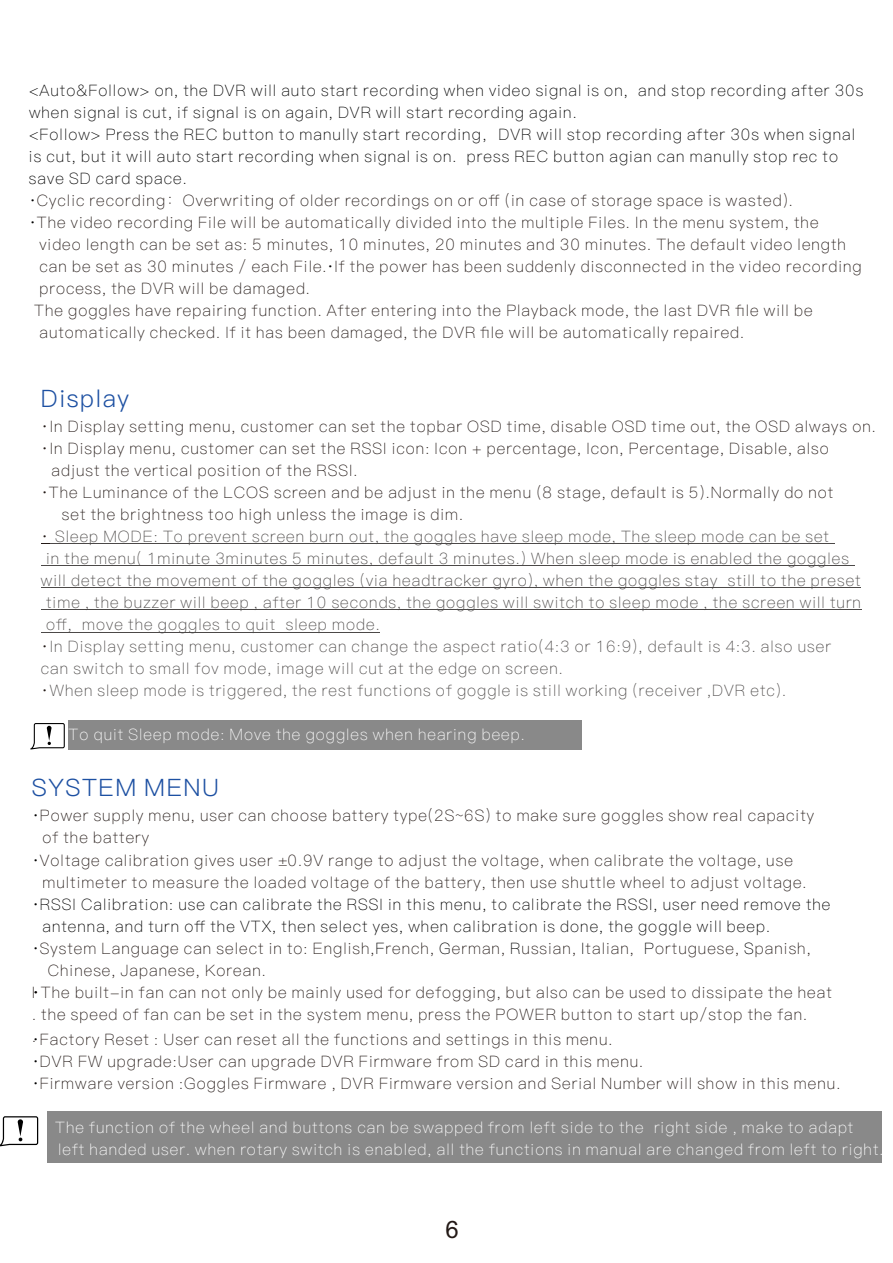
<style>
.page{position:relative;width:893px;height:1263px;background:#fff}
.page>*{position:absolute;margin:0;border:0;box-sizing:border-box;transform-origin:0 0}
.t1{font:24px "Ping Fang SC Regular";letter-spacing:.065em;color:#1d50a2}
.t2{font:24px "Arial";color:#231916}
.t3{font:15.9px "Ping Fang SC Light";color:#000}
.t4{font:15.75px/22px "Ping Fang SC Light";letter-spacing:.065em;color:#231916}
.t5{font:15.75px/22px "Ping Fang SC Light";letter-spacing:.065em;color:#000}
.t6{font:15.75px "Ping Fang SC Light";letter-spacing:.065em;color:#4c4948}
.t7{font:15.75px/22px "Ping Fang SC Light";letter-spacing:.065em;color:#fff}
.s1{color:#231916}
.s2{font-size:15.9px;color:#000}
.s3{font-size:15.9px}
.s4{color:#000}
</style>
<div class="page">
<div style="left:69px;top:720px;width:513px;height:30px;background:#898989"></div>
<svg style="left:30px;top:723px;width:35px;height:26px"></svg>
<div style="left:48px;top:1111px;width:834px;height:51px;background:#898989"></div>
<svg style="left:0;top:1116px;width:38px;height:30px"></svg>
<hr style="left:50px;top:543px;width:784px;height:1px;background:#4c4948">
<hr style="left:41px;top:565px;width:813px;height:1px;background:#4c4948">
<hr style="left:41px;top:587px;width:820px;height:1px;background:#4c4948">
<hr style="left:41px;top:610px;width:820px;height:1px;background:#4c4948">
<hr style="left:41px;top:632px;width:339px;height:1px;background:#4c4948">
<p class="t5" style="left:29px;top:79px;width:836px">&lt;Auto&amp;Follow&gt; on, the DVR will auto start recording when video signal is on, and stop recording after 30s when signal is cut, if signal is on again, DVR will start recording again.<br>&lt;Follow&gt; Press the REC button to manully start recording，DVR will stop recording after 30s when signal is cut, but it will auto start recording when signal is on. press REC button agian can manully stop rec to save SD card space.<br>·<span class="s1">Cyclic recording：Overwriting of older recordings on or off (in case of storage space is wasted).<br></span>·<span class="s1">The video recording File will be automatically divided into the multiple Files. In the menu system, the</span></p>
<p class="t4" style="left:39px;top:233px;width:824px">video length can be set as: 5 minutes, 10 minutes, 20 minutes and 30 minutes. The default video length can be set as 30 minutes / each File. If the power has been suddenly disconnected in the video recording</p>
<p class="t5" style="left:327px;top:255px;width:9px">·</p>
<p class="t4" style="left:39px;top:277px;width:272px">process, the DVR will be damaged.</p>
<p class="t4" style="left:34px;top:300px;width:780px">The goggles have repairing function. After entering into the Playback mode, the last DVR file will be</p>
<p class="t4" style="left:39px;top:322px;width:706px">automatically checked. If it has been damaged, the DVR file will be automatically repaired.</p>
<h1 class="t1" style="left:41px;top:386px;width:89px">Display</h1>
<p class="t4" style="left:41px;top:415px;width:836px">· In Display setting menu, customer can set the topbar OSD time, disable OSD time out, the OSD always on.</p>
<p class="t4" style="left:41px;top:437px;width:789px">·In Display menu, customer can set the RSSI icon: Icon + percentage, Icon, Percentage, Disable, also</p>
<p class="t4" style="left:51px;top:459px;width:308px">adjust the vertical position of the RSSI.</p>
<p class="t4" style="left:41px;top:481px;width:794px">·The Luminance of the LCOS screen and be adjust in the menu (8 stage, default is 5).Normally do not</p>
<p class="t4" style="left:62px;top:503px;width:403px">set the brightness too high unless the image is dim.</p>
<p class="t6" style="left:41px;top:528px;width:790px"><span class="s1">·</span> Sleep MODE: To prevent screen burn out, the goggles have sleep mode, The sleep mode can be set</p>
<p class="t6" style="left:46px;top:550px;width:804px">in the menu( 1minute 3minutes 5 minutes, default 3 minutes.) When sleep mode is enabled the goggles</p>
<p class="t6" style="left:41px;top:573px;width:821px">will detect the movement of the goggles (via headtracker gyro), when the goggles stay still to the preset</p>
<p class="t6" style="left:46px;top:595px;width:816px">time , the buzzer will beep , after 10 seconds, the goggles will switch to sleep mode , the screen will turn</p>
<p class="t6" style="left:46px;top:617px;width:335px">off, move the goggles to quit sleep mode.</p>
<p class="t6" style="left:41px;top:639px;width:791px"><span class="s1">·</span> In Display setting menu, customer can change the aspect ratio(4:3 or 16:9), default is 4:3. also user</p>
<p class="t6" style="left:41px;top:661px;width:523px">can switch to small fov mode, image will cut at the edge on screen.</p>
<p class="t6" style="left:41px;top:683px;width:747px"><span class="s1">·</span> When sleep mode is triggered, the rest functions of goggle is still working (receiver ,DVR etc).</p>
<p class="t7" style="left:69px;top:723px;width:458px">To quit Sleep mode: Move the goggles when hearing beep.</p>
<h1 class="t1" style="left:32px;top:775px;width:189px">SYSTEM MENU</h1>
<p class="t4" style="left:32px;top:804px;width:784px"><span class="s2">·</span>Power supply menu, user can choose battery type(2S~6S) to make sure goggles show real capacity</p>
<p class="t4" style="left:42px;top:827px;width:108px">of the battery</p>
<p class="t4" style="left:32px;top:849px;width:762px"><span class="s2">·</span>Voltage calibration gives user ±0.9V range to adjust the voltage, when calibrate the voltage, use</p>
<p class="t4" style="left:42px;top:871px;width:766px">multimeter to measure the loaded voltage of the battery, then use shuttle wheel to adjust voltage.</p>
<p class="t5" style="left:32px;top:893px;width:800px"><span class="s3">·</span>RSSI Calibration: use can calibrate the RSSI in this menu, to calibrate the RSSI, user need remove the</p>
<p class="t5" style="left:42px;top:915px;width:729px">antenna, and turn off the VTX, then select yes, when calibration is done, the goggle will beep.</p>
<p class="t4" style="left:32px;top:937px;width:603px"><span class="s2">·</span>System Language can select in to: English,<span class="s4">F</span>rench, erman, ussian, talian,</p>
<p class="t5" style="left:439px;top:937px;width:13px">G</p>
<p class="t5" style="left:510px;top:937px;width:12px">R</p>
<p class="t5" style="left:581px;top:937px;width:5px">I</p>
<p class="t4" style="left:644px;top:937px;width:168px"><span class="s4">P</span>ortuguese, <span class="s4">S</span>panish,</p>
<p class="t4" style="left:32px;top:959px;width:801px;text-indent:16px">Chinese, Japanese, Korean.<br>I The built-in fan can not only be mainly used for defogging, but also can be used to dissipate the heat . the speed of fan can be set in the system menu, press the POWER button to start up/stop the fan.<br>.</p>
<p class="t3" style="left:32px;top:984px;width:9px">·</p>
<p class="t4" style="left:32px;top:1028px;width:810px"><span class="s2">·</span>Factory Reset : User can reset all the functions and settings in this menu.<br><span class="s2">·</span>DVR FW upgrade:User can upgrade DVR Firmware from SD card in this menu.<br><span class="s2">·</span>Firmware version :Goggles Firmware , DVR Firmware version and Serial Number will show in this menu.</p>
<p class="t7" style="left:55px;top:1117px;width:830px">The function of the wheel and buttons can be swapped from left side to the right side , make to adapt left handed user. when rotary switch is enabled, all the functions in manual are changed from left to right.</p>
<h1 class="t2" style="left:445px;top:1221px;width:15px">6</h1>
</div>
